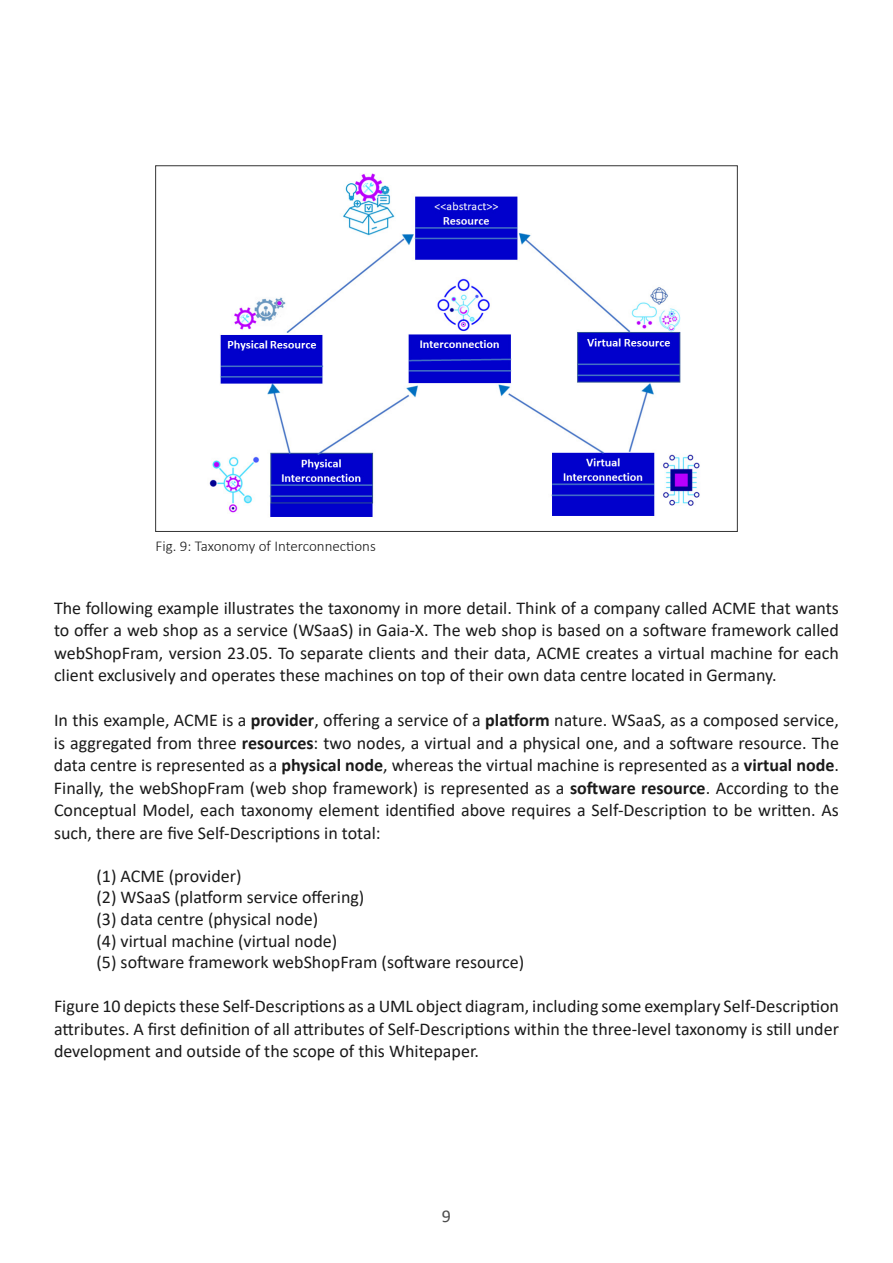
<style>
.page{position:relative;width:893px;height:1263px;background:#fff}
.page>*{position:absolute;margin:0;border:0;box-sizing:border-box;transform-origin:0 0}
.t1{font:18px/22.5px "Calibri";color:#1a1a1a;text-align:justify}
.t2{font:18px "Calibri";color:#4d4d4d}
.t3{font:300 15px "Calibri";color:#1a1a1a}
.s1{font-weight:700}
</style>
<div class="page">
<img style="left:209px;top:173px;width:491px;height:344px">
<p class="t3" style="left:156px;top:537px;width:222px">Fig. 9: Taxonomy of Interconnections</p>
<p class="t1" style="left:54px;top:596px;width:786px">The following example illustrates the taxonomy in more detail. Think of a company called ACME that wants to offer a web shop as a service (WSaaS) in Gaia-X. The web shop is based on a software framework called webShopFram, version 23.05. To separate clients and their data, ACME creates a virtual machine for each client exclusively and operates these machines on top of their own data centre located in Germany.</p>
<p class="t1" style="left:54px;top:708px;width:786px">In this example, ACME is a <span class="s1">provider</span>, offering a service of a <span class="s1">platform</span> nature. WSaaS, as a composed service, is aggregated from three <span class="s1">resources</span>: two nodes, a virtual and a physical one, and a software resource. The data centre is represented as a <span class="s1">physical node</span>, whereas the virtual machine is represented as a <span class="s1">virtual node</span>.<br>Finally, the webShopFram (web shop framework) is represented as a <span class="s1">software resource</span>. According to the Conceptual Model, each taxonomy element identified above requires a Self-Description to be written. As such, there are five Self-Descriptions in total:</p>
<p class="t1" style="left:97px;top:864px;width:429px;line-height:21.6px;text-align:left">(1) ACME (provider)<br>(2) WSaaS (platform service offering)<br>(3) data centre (physical node)<br>(4) virtual machine (virtual node)<br>(5) software framework webShopFram (software resource)</p>
<p class="t1" style="left:54px;top:995px;width:786px">Figure 10 depicts these Self-Descriptions as a UML object diagram, including some exemplary Self-Description attributes. A first definition of all attributes of Self-Descriptions within the three-level taxonomy is still under development and outside of the scope of this Whitepaper.</p>
<p class="t2" style="left:442px;top:1204px;width:11px">9</p>
</div>
